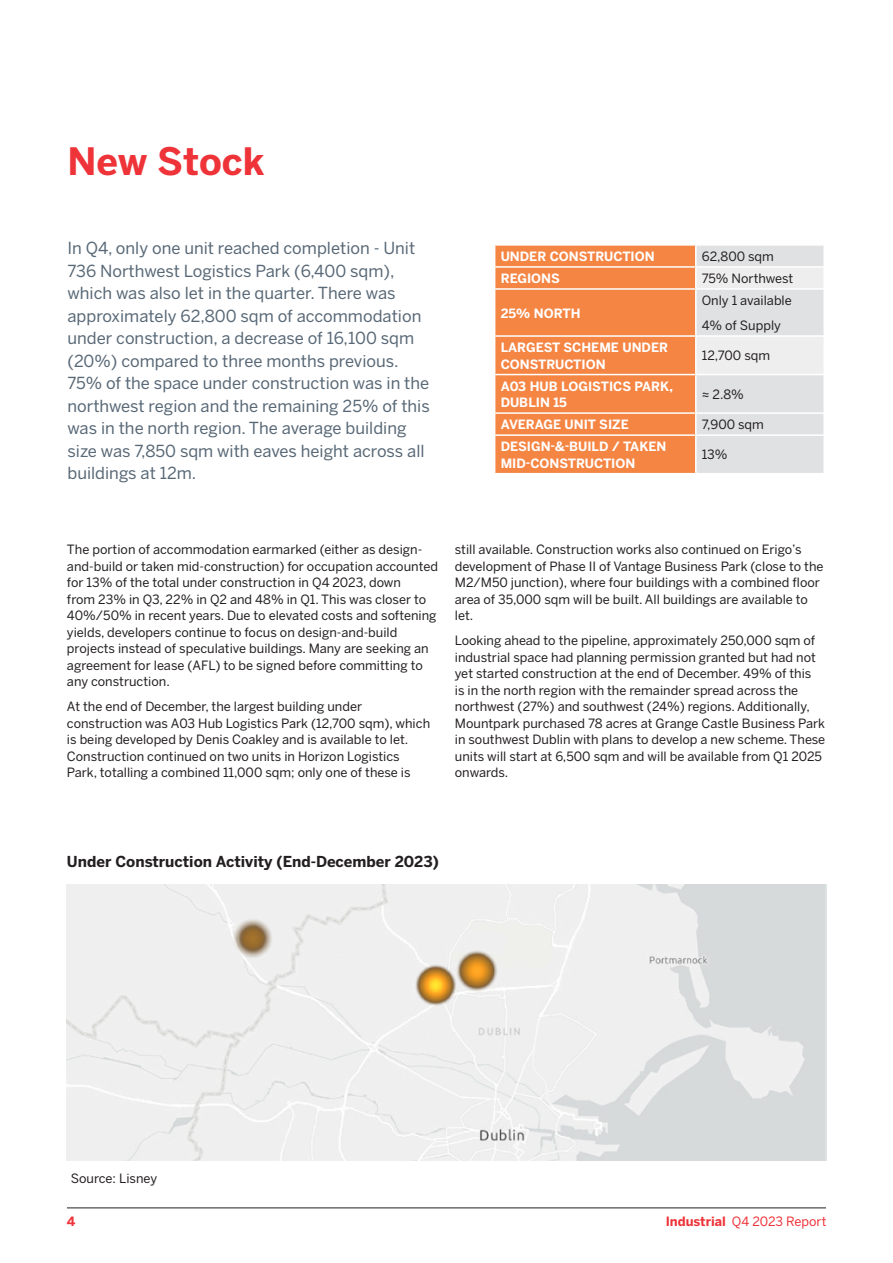
<style>
.page{position:relative;width:893px;height:1263px;background:#fff}
.page>*{position:absolute;margin:0;border:0;box-sizing:border-box;transform-origin:0 0}
.t1{font:700 37.5px "Benton Sans";color:#ee3339}
.t2{font:16.5px/22.5px "Benton Sans";color:#586876}
.t3{font:700 15px "Benton Sans";color:#231f20}
.t4{font:12.75px/16.5px "Benton Sans";color:#231f20}
.t5{font:700 12.75px/16.5px "Benton Sans";color:#fff}
.t6{font:12.75px "Benton Sans";color:#ee3339}
.t7{font:700 12.75px "Benton Sans";color:#ee3339}
.s1{font-weight:700}
</style>
<div class="page">
<hr style="left:67px;top:1207px;width:759px;height:1px;background:#231f20">
<img style="left:67px;top:884px;width:759px;height:276px">
<div style="left:495px;top:246px;width:200px;height:227px;background:#f58543"></div>
<hr style="left:494px;top:266px;width:202px;height:2px;background:#fff">
<hr style="left:494px;top:288px;width:202px;height:2px;background:#fff">
<hr style="left:494px;top:335px;width:202px;height:2px;background:#fff">
<hr style="left:494px;top:374px;width:202px;height:1px;background:#fff">
<hr style="left:494px;top:412px;width:202px;height:2px;background:#fff">
<hr style="left:494px;top:434px;width:202px;height:2px;background:#fff">
<svg style="left:696px;top:245px;width:126px;height:228px"></svg>
<hr style="left:696px;top:288px;width:129px;height:2px;background:#fff">
<h1 class="t1" style="left:67px;top:138px;width:199px">New Stock</h1>
<p class="t2" style="left:67px;top:237px;width:364px">In Q4, only one unit reached completion - Unit 736 Northwest Logistics Park (6,400 sqm), which was also let in the quarter. There was approximately 62,800 sqm of accommodation under construction, a decrease of 16,100 sqm (20%) compared to three months previous.<br>75% of the space under construction was in the northwest region and the remaining 25% of this was in the north region. The average building size was 7,850 sqm with eaves height across all buildings at 12m.</p>
<p class="t5" style="left:501px;top:248px;width:155px">UNDER CONSTRUCTION</p>
<p class="t4" style="left:702px;top:248px;width:74px">62,800 sqm</p>
<p class="t5" style="left:501px;top:270px;width:61px">REGIONS</p>
<p class="t4" style="left:702px;top:270px;width:93px">75% Northwest</p>
<p class="t5" style="left:501px;top:305px;width:81px">25% NORTH</p>
<p class="t4" style="left:702px;top:288px;width:92px;line-height:25px">Only 1 available<br>4% of Supply</p>
<p class="t5" style="left:501px;top:339px;width:169px">LARGEST SCHEME UNDER<br>CONSTRUCTION</p>
<p class="t4" style="left:702px;top:347px;width:70px">12,700 sqm</p>
<p class="t5" style="left:501px;top:378px;width:174px">A03 HUB LOGISTICS PARK,<br>DUBLIN 15</p>
<p class="t4" style="left:702px;top:386px;width:44px">≈ 2.8%</p>
<p class="t5" style="left:501px;top:416px;width:130px">AVERAGE UNIT SIZE</p>
<p class="t4" style="left:702px;top:416px;width:64px">7,900 sqm</p>
<p class="t5" style="left:501px;top:438px;width:167px">DESIGN-&amp;-BUILD / TAKEN<br>MID-CONSTRUCTION</p>
<p class="t4" style="left:702px;top:447px;width:27px">13%</p>
<p class="t4" style="left:67px;top:542px;width:373px">The portion of accommodation earmarked (either as design&shy;and-build or taken mid-construction) for occupation accounted for 13% of the total under construction in Q4 2023, down<br>from 23% in Q3, 22% in Q2 and 48% in Q1. This was closer to 40%/50% in recent years. Due to elevated costs and softening yields, developers continue to focus on design-and-build projects instead of speculative buildings. Many are seeking an agreement for lease (AFL) to be signed before committing to any construction.</p>
<p class="t4" style="left:67px;top:699px;width:365px">At the end of December, the largest building under construction was A03 Hub Logistics Park (12,700 sqm), which is being developed by Denis Coakley and is available to let.<br>Construction continued on two units in Horizon Logistics Park, totalling a combined 11,000 sqm; only one of these is</p>
<p class="t4" style="left:455px;top:542px;width:370px">still available. Construction works also continued on Erigo’s development of Phase II of Vantage Business Park (close to the M2/M50 junction), where four buildings with a combined floor area of 35,000 sqm will be built. All buildings are available to let.</p>
<p class="t4" style="left:455px;top:633px;width:372px">Looking ahead to the pipeline, approximately 250,000 sqm of industrial space had planning permission granted but had not yet started construction at the end of December. 49% of this<br>is in the north region with the remainder spread across the northwest (27%) and southwest (24%) regions. Additionally, Mountpark purchased 78 acres at Grange Castle Business Park in southwest Dublin with plans to develop a new scheme. These units will start at 6,500 sqm and will be available from Q1 2025 onwards.</p>
<p class="t3" style="left:67px;top:852px;width:373px">Under Construction Activity (End-December 2023)</p>
<p class="t4" style="left:71px;top:1170px;width:88px">Source: Lisney</p>
<p class="t7" style="left:67px;top:1213px;width:10px">4</p>
<p class="t6" style="left:666px;top:1214px;width:162px"><span class="s1">Industrial</span> Q4 2023 Report</p>
</div>
